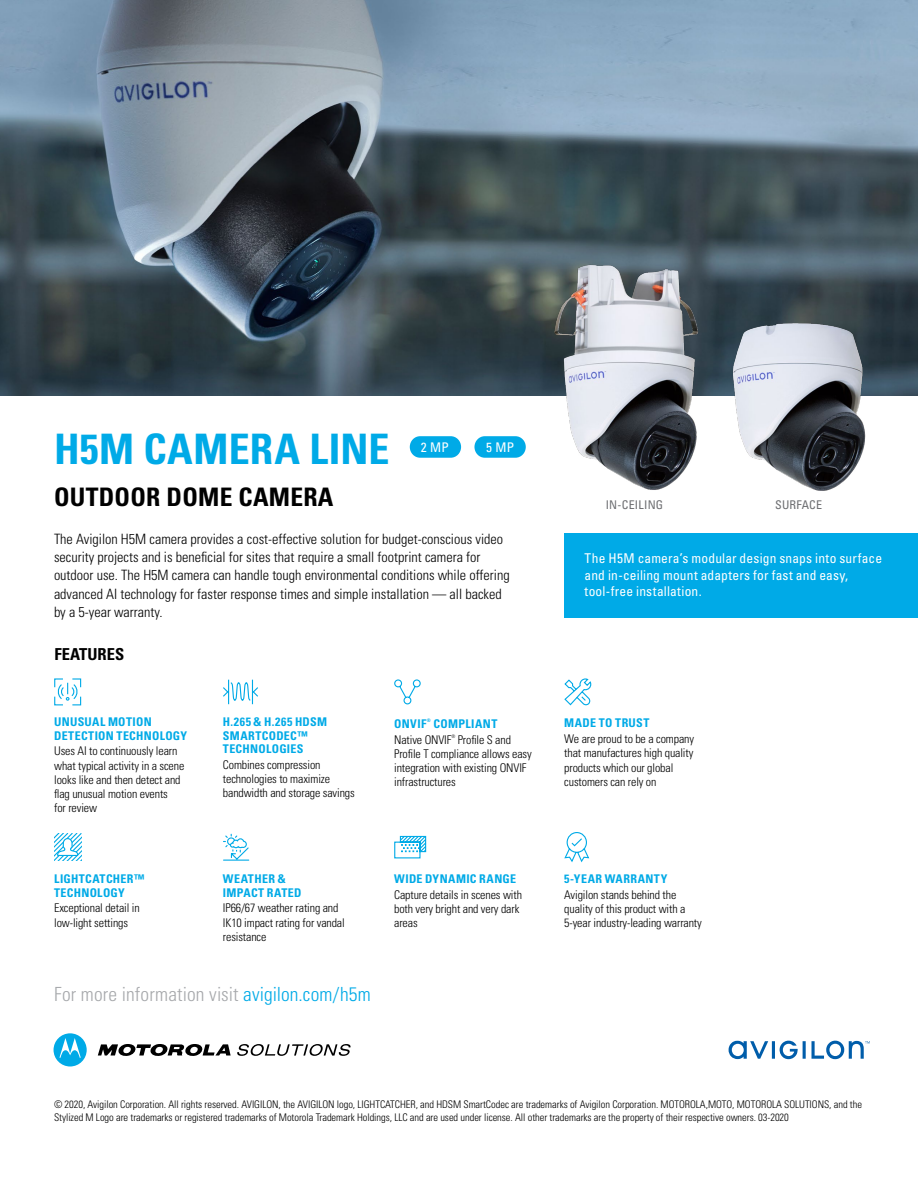
<style>
.page{position:relative;width:918px;height:1188px;background:#fff}
.page>*{position:absolute;margin:0;border:0;box-sizing:border-box;transform-origin:0 0}
.t1{font:700 condensed 42px "Univers LT Std";letter-spacing:.01em;color:#00aae7}
.t2{font:700 condensed 25.5px "Univers LT Std";letter-spacing:.01em;color:#000}
.t3{font:300 condensed 19.5px "Univers LT Std";letter-spacing:.01em;color:#a7a9ac}
.t4{font:700 condensed 16.5px "Univers LT Std";color:#000}
.t5{font:300 condensed 14.25px/18.3px "Univers LT Std";color:#000}
.t6{font:condensed 13.5px/16.5px "Univers LT Std";letter-spacing:.015em;color:#fff}
.t7{font:condensed 13.35px "Univers LT Std";color:#fff}
.t8{font:300 condensed 12px/14.2px "Univers LT Std";letter-spacing:-.01em;color:#000}
.t9{font:700 condensed 12px/13.5px "Univers LT Std";letter-spacing:.025em;color:#00aae7}
.t10{font:condensed 12px "Univers LT Std";letter-spacing:.02em;color:#6d6e71}
.t11{font:300 condensed 10.5px/13.5px "Univers LT Std";letter-spacing:-.005em;color:#000}
.t12{font:700 condensed 4.8px "Univers LT Std";color:#00aae7}
.t13{font:300 condensed 4.8px "Univers LT Std";color:#000}
.s1{color:#00aae7}
</style>
<div class="page">
<div style="left:564px;top:533px;width:354px;height:85px;background:#00aae7"></div>
<img style="left:0;top:0;width:918px;height:395px">
<div style="left:410px;top:436px;width:51px;height:22px;background:#00aae7;border-radius:11px"></div>
<div style="left:474px;top:436px;width:52px;height:22px;background:#00aae7;border-radius:11px"></div>
<svg style="left:54px;top:678px;width:28px;height:28px"></svg>
<svg style="left:223px;top:679px;width:35px;height:26px"></svg>
<svg style="left:394px;top:679px;width:27px;height:26px"></svg>
<svg style="left:564px;top:678px;width:28px;height:28px"></svg>
<svg style="left:54px;top:834px;width:27px;height:27px"></svg>
<svg style="left:223px;top:833px;width:27px;height:28px"></svg>
<svg style="left:394px;top:835px;width:33px;height:24px"></svg>
<svg style="left:564px;top:832px;width:26px;height:31px"></svg>
<svg style="left:729px;top:1041px;width:141px;height:18px"></svg>
<svg style="left:98px;top:1044px;width:133px;height:12px"></svg>
<svg style="left:54px;top:1033px;width:33px;height:34px"></svg>
<svg style="left:237px;top:1044px;width:114px;height:12px"></svg>
<img style="left:541px;top:251px;width:180px;height:239px">
<img style="left:709px;top:314px;width:181px;height:177px">
<h1 class="t1" style="left:54px;top:423px;width:337px">H5M CAMERA LINE</h1>
<h2 class="t2" style="left:54px;top:481px;width:281px">OUTDOOR DOME CAMERA</h2>
<p class="t5" style="left:54px;top:529px;width:457px">The Avigilon H5M camera provides a cost-effective solution for budget-conscious video security projects and is beneficial for sites that require a small footprint camera for outdoor use. The H5M camera can handle tough environmental conditions while offering advanced AI technology for faster response times and simple installation — all backed by a 5-year warranty.</p>
<p class="t7" style="left:421px;top:439px;width:30px">2 MP</p>
<p class="t7" style="left:486px;top:439px;width:30px">5 MP</p>
<h3 class="t4" style="left:55px;top:644px;width:71px">FEATURES</h3>
<p class="t9" style="left:54px;top:715px;width:134px">UNUSUAL MOTION<br>DETECTION TECHNOLOGY</p>
<p class="t8" style="left:54px;top:744px;width:132px">Uses AI to continuously learn what typical activity in a scene looks like and then detect and flag unusual motion events<br>for review</p>
<p class="t9" style="left:223px;top:715px;width:106px">H.265 &amp; H.265 HDSM<br>SMARTCODEC™<br>TECHNOLOGIES</p>
<p class="t8" style="left:223px;top:758px;width:133px">Combines compression technologies to maximize bandwidth and storage savings</p>
<p class="t9" style="left:394px;top:717px;width:34px">ONVIF</p>
<p class="t12" style="left:427px;top:718px;width:5px">®</p>
<p class="t9" style="left:434px;top:717px;width:65px">COMPLIANT</p>
<p class="t8" style="left:394px;top:732px;width:59px">Native ONVIF</p>
<p class="t13" style="left:451px;top:734px;width:5px">®</p>
<p class="t8" style="left:394px;top:732px;width:139px;text-indent:64px">Profile S and<br>Profile T compliance allows easy integration with existing ONVIF infrastructures</p>
<p class="t9" style="left:54px;top:872px;width:92px">LIGHTCATCHER™<br>TECHNOLOGY</p>
<p class="t8" style="left:54px;top:901px;width:87px">Exceptional detail in low-light settings</p>
<p class="t9" style="left:223px;top:872px;width:80px">WEATHER &amp;<br>IMPACT RATED</p>
<p class="t8" style="left:223px;top:901px;width:123px">IP66/67 weather rating and<br>IK10 impact rating for vandal resistance</p>
<h3 class="t3" style="left:54px;top:983px;width:318px">For more information visit <span class="s1">avigilon.com/h5m</span></h3>
<p class="t9" style="left:394px;top:872px;width:124px">WIDE DYNAMIC RANGE</p>
<p class="t8" style="left:394px;top:888px;width:129px">Capture details in scenes with both very bright and very dark areas</p>
<p class="t10" style="left:606px;top:497px;width:59px">IN-CEILING</p>
<p class="t10" style="left:775px;top:497px;width:49px">SURFACE</p>
<p class="t6" style="left:585px;top:550px;width:299px">The H5M camera’s modular design snaps into surface and in-ceiling mount adapters for fast and easy, tool-free installation.</p>
<p class="t9" style="left:564px;top:716px;width:87px">MADE TO TRUST</p>
<p class="t8" style="left:564px;top:732px;width:131px">We are proud to be a company that manufactures high quality products which our global customers can rely on</p>
<p class="t9" style="left:564px;top:872px;width:105px">5-YEAR WARRANTY</p>
<p class="t8" style="left:564px;top:888px;width:139px">Avigilon stands behind the quality of this product with a<br>5-year industry-leading warranty</p>
<p class="t11" style="left:54px;top:1097px;width:810px">© 2020, Avigilon Corporation. All rights reserved. AVIGILON, the AVIGILON logo, LIGHTCATCHER, and HDSM SmartCodec are trademarks of Avigilon Corporation. MOTOROLA,MOTO, MOTOROLA SOLUTIONS, and the<br>Stylized M Logo are trademarks or registered trademarks of Motorola Trademark Holdings, LLC and are used under license. All other trademarks are the property of their respective owners. 03-2020</p>
</div>
